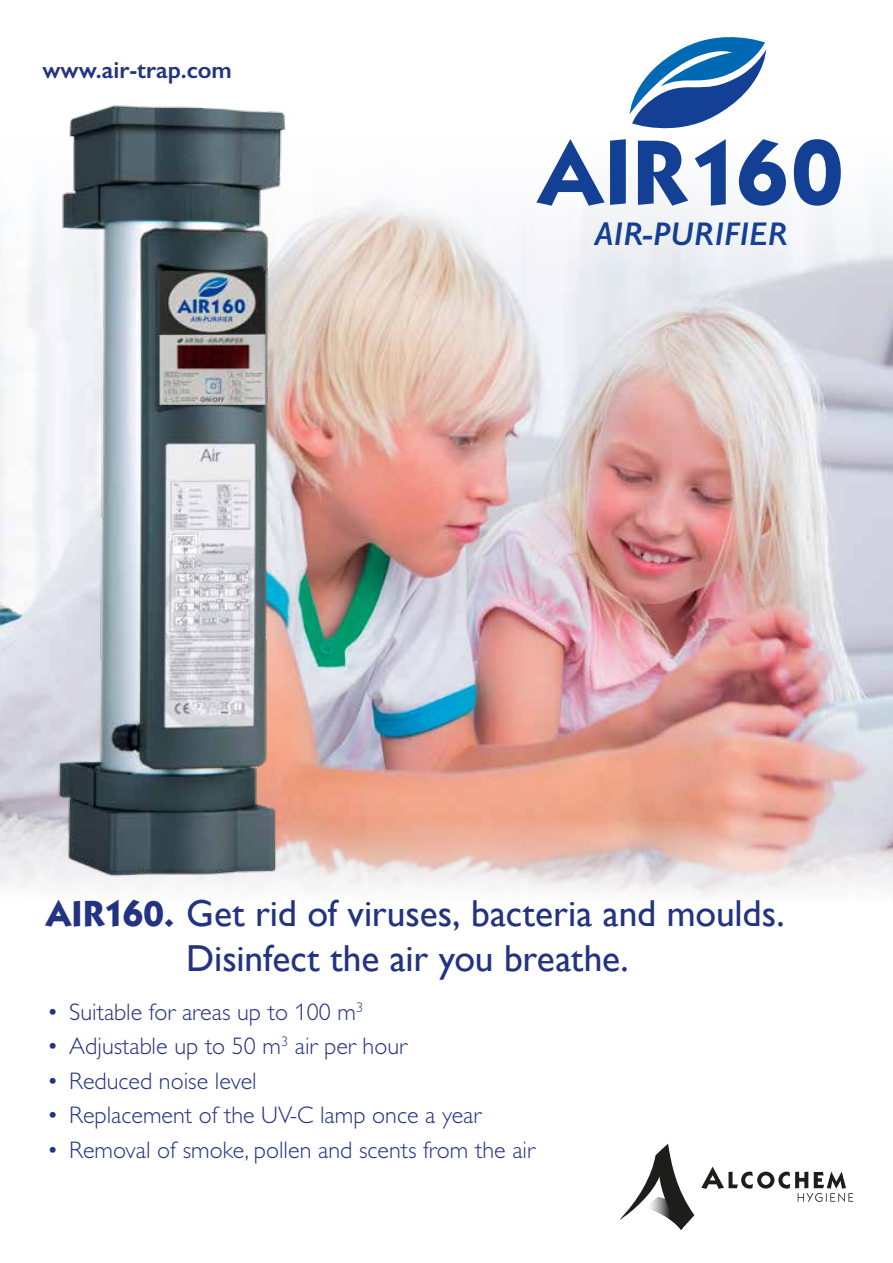
<style>
.page{position:relative;width:893px;height:1263px;background:#fff}
.page>*{position:absolute;margin:0;border:0;box-sizing:border-box;transform-origin:0 0}
.t1{font:700 92.55px "Itc Kabel";letter-spacing:.04em;color:#134094}
.t2{font:37.5px/45px "Gill Sans";letter-spacing:-.005em;color:#223382;text-align:center}
.t3{font:italic 600 33px "Gill Sans";color:#134094}
.t4{font:300 24px "Gill Alt One";color:#223382}
.t5{font:600 24px "Gill Sans";color:#223382}
.s1{font-family:"Kabel Md ITCTT Bold"}
</style>
<div class="page">
<img style="left:0;top:289px;width:893px;height:506px">
<svg style="left:0;top:795px;width:893px;height:101px"></svg>
<svg style="left:343px;top:112px;width:550px;height:177px"></svg>
<img style="left:19px;top:105px;width:324px;height:791px">
<svg style="left:630px;top:37px;width:136px;height:101px"></svg>
<svg style="left:621px;top:1144px;width:73px;height:86px"></svg>
<svg style="left:701px;top:1167px;width:152px;height:35px"></svg>
<p class="t5" style="left:43px;top:55px;width:191px">www.air-trap.com</p>
<h1 class="t1" style="left:540px;top:116px;width:305px">AIR160</h1>
<h3 class="t3" style="left:595px;top:214px;width:195px">AIR-PURIFIER</h3>
<h2 class="t2" style="left:45px;top:890px;width:741px"><span class="s1">AIR160.</span> Get rid of viruses, bacteria and moulds.<br>Disinfect the air you breathe.</h2>
<p class="t4" style="left:47px;top:998px;width:318px">• Suitable for areas up to 100 m<sup>3</sup></p>
<p class="t4" style="left:47px;top:1033px;width:362px">• Adjustable up to 50 m<sup>3</sup> air per hour</p>
<p class="t4" style="left:47px;top:1067px;width:211px">• Reduced noise level</p>
<p class="t4" style="left:47px;top:1102px;width:436px">• Replacement of the UV-C lamp once a year</p>
<p class="t4" style="left:47px;top:1136px;width:490px">• Removal of smoke, pollen and scents from the air</p>
</div>
